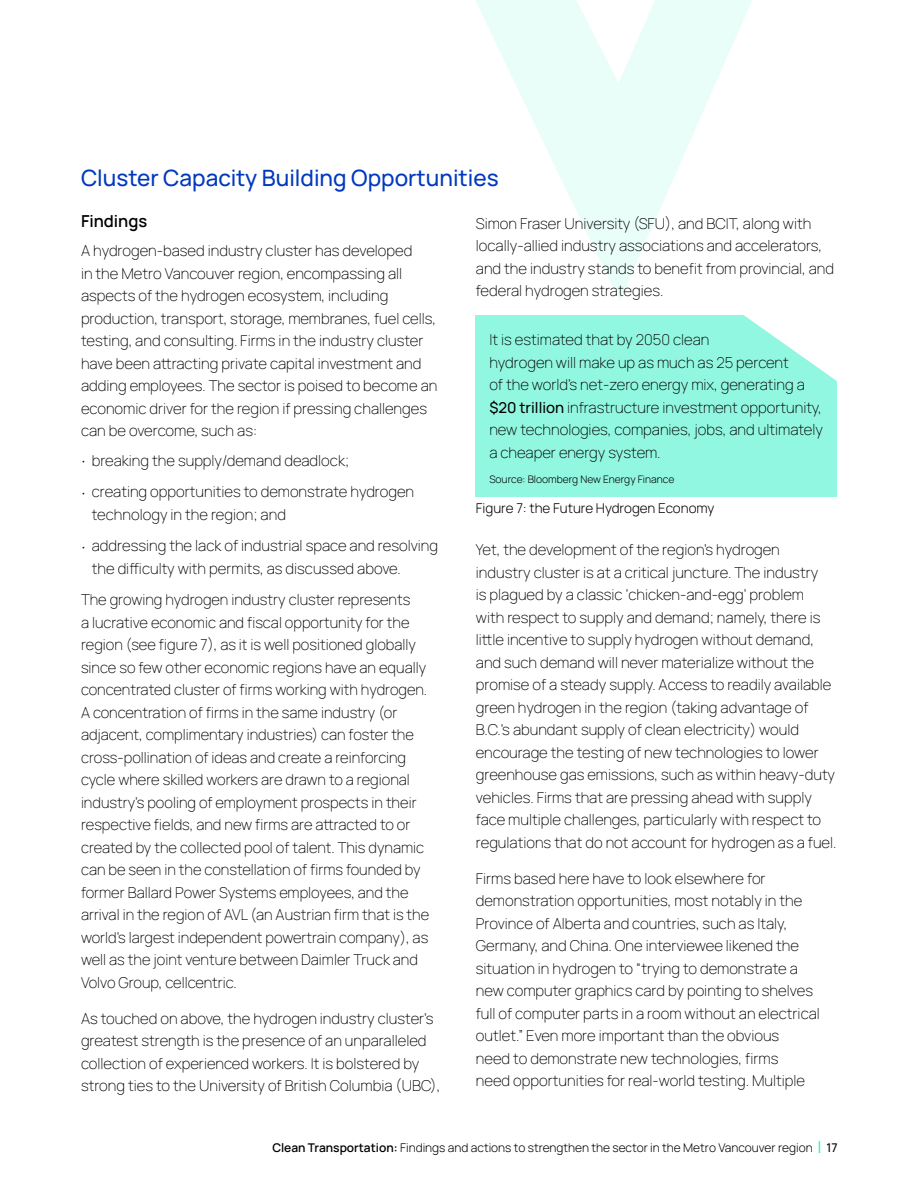
<style>
.page{position:relative;width:918px;height:1188px;background:#fff}
.page>*{position:absolute;margin:0;border:0;box-sizing:border-box;transform-origin:0 0}
.t1{font:500 22.5px "Manrope";color:#0039be}
.t2{font:600 16.5px "Manrope";color:#000}
.t3{font:200 15px/22.5px "Manrope";color:#000}
.t4{font:300 13.5px "Manrope";color:#000}
.t5{font:300 12px "Manrope";color:#000}
.t6{font:300 10.35px "Manrope";color:#000}
.s1{font-weight:300;font-size:7.5px}
.s2{font-weight:500}
.s3{font-weight:600}
.s4{font-weight:400;font-size:16.5px;color:#25efc2}
</style>
<div class="page">
<svg style="left:475px;top:0;width:277px;height:301px"></svg>
<div style="left:476px;top:316px;width:361px;height:181px;background:#92f7e0"></div>
<svg style="left:732px;top:300px;width:105px;height:81px"></svg>
<h1 class="t1" style="left:81px;top:162px;width:419px">Cluster Capacity Building Opportunities</h1>
<p class="t2" style="left:81px;top:210px;width:68px">Findings</p>
<p class="t3" style="left:81px;top:239px;width:358px">A hydrogen-based industry cluster has developed<br>in the Metro Vancouver region, encompassing all aspects of the hydrogen ecosystem, including production, transport, storage, membranes, fuel cells, testing, and consulting. Firms in the industry cluster have been attracting private capital investment and adding employees. The sector is poised to become an economic driver for the region if pressing challenges can be overcome, such as:</p>
<p class="t3" style="left:81px;top:448px;width:270px"><span class="s1">•</span> breaking the supply/demand deadlock;</p>
<p class="t3" style="left:92px;top:480px;width:324px;text-indent:-11px"><span class="s1">•</span> creating opportunities to demonstrate hydrogen technology in the region; and</p>
<p class="t3" style="left:92px;top:534px;width:348px;text-indent:-11px"><span class="s1">•</span> addressing the lack of industrial space and resolving the difficulty with permits, as discussed above.</p>
<p class="t3" style="left:81px;top:588px;width:350px">The growing hydrogen industry cluster represents<br>a lucrative economic and fiscal opportunity for the region (see figure 7), as it is well positioned globally since so few other economic regions have an equally concentrated cluster of firms working with hydrogen.<br>A concentration of firms in the same industry (or adjacent, complimentary industries) can foster the cross-pollination of ideas and create a reinforcing cycle where skilled workers are drawn to a regional industry’s pooling of employment prospects in their respective fields, and new firms are attracted to or created by the collected pool of talent. This dynamic can be seen in the constellation of firms founded by former Ballard Power Systems employees, and the arrival in the region of AVL (an Austrian firm that is the world’s largest independent powertrain company), as well as the joint venture between Daimler Truck and Volvo Group, cellcentric.</p>
<p class="t3" style="left:81px;top:1006px;width:361px">As touched on above, the hydrogen industry cluster’s greatest strength is the presence of an unparalleled collection of experienced workers. It is bolstered by strong ties to the University of British Columbia (UBC),</p>
<p class="t3" style="left:476px;top:211px;width:360px">Simon Fraser University (SFU), and BCIT, along with locally-allied industry associations and accelerators, and the industry stands to benefit from provincial, and federal hydrogen strategies.</p>
<p class="t3" style="left:489px;top:328px;width:335px">It is estimated that by 2050 clean<br>hydrogen will make up as much as 25 percent<br>of the world’s net-zero energy mix, generating a <span class="s2">$20 trillion</span> infrastructure investment opportunity, new technologies, companies, jobs, and ultimately a cheaper energy system.</p>
<p class="t6" style="left:489px;top:472px;width:187px">Source: Bloomberg New Energy Finance</p>
<p class="t4" style="left:476px;top:498px;width:240px">Figure 7: the Future Hydrogen Economy</p>
<p class="t3" style="left:476px;top:538px;width:362px">Yet, the development of the region’s hydrogen industry cluster is at a critical juncture. The industry<br>is plagued by a classic ‘chicken-and-egg’ problem<br>with respect to supply and demand; namely, there is little incentive to supply hydrogen without demand, and such demand will never materialize without the promise of a steady supply. Access to readily available green hydrogen in the region (taking advantage of B.C.’s abundant supply of clean electricity) would encourage the testing of new technologies to lower greenhouse gas emissions, such as within heavy-duty vehicles. Firms that are pressing ahead with supply face multiple challenges, particularly with respect to regulations that do not account for hydrogen as a fuel.</p>
<p class="t3" style="left:476px;top:867px;width:346px">Firms based here have to look elsewhere for demonstration opportunities, most notably in the Province of Alberta and countries, such as Italy, Germany, and China. One interviewee likened the situation in hydrogen to “trying to demonstrate a new computer graphics card by pointing to shelves full of computer parts in a room without an electrical outlet.” Even more important than the obvious<br>need to demonstrate new technologies, firms<br>need opportunities for real-world testing. Multiple</p>
<p class="t5" style="left:272px;top:1139px;width:567px"><span class="s3">Clean Transportation:</span> Findings and actions to strengthen the sector in the Metro Vancouver region <span class="s4">|</span> <span class="s2">17</span></p>
</div>
